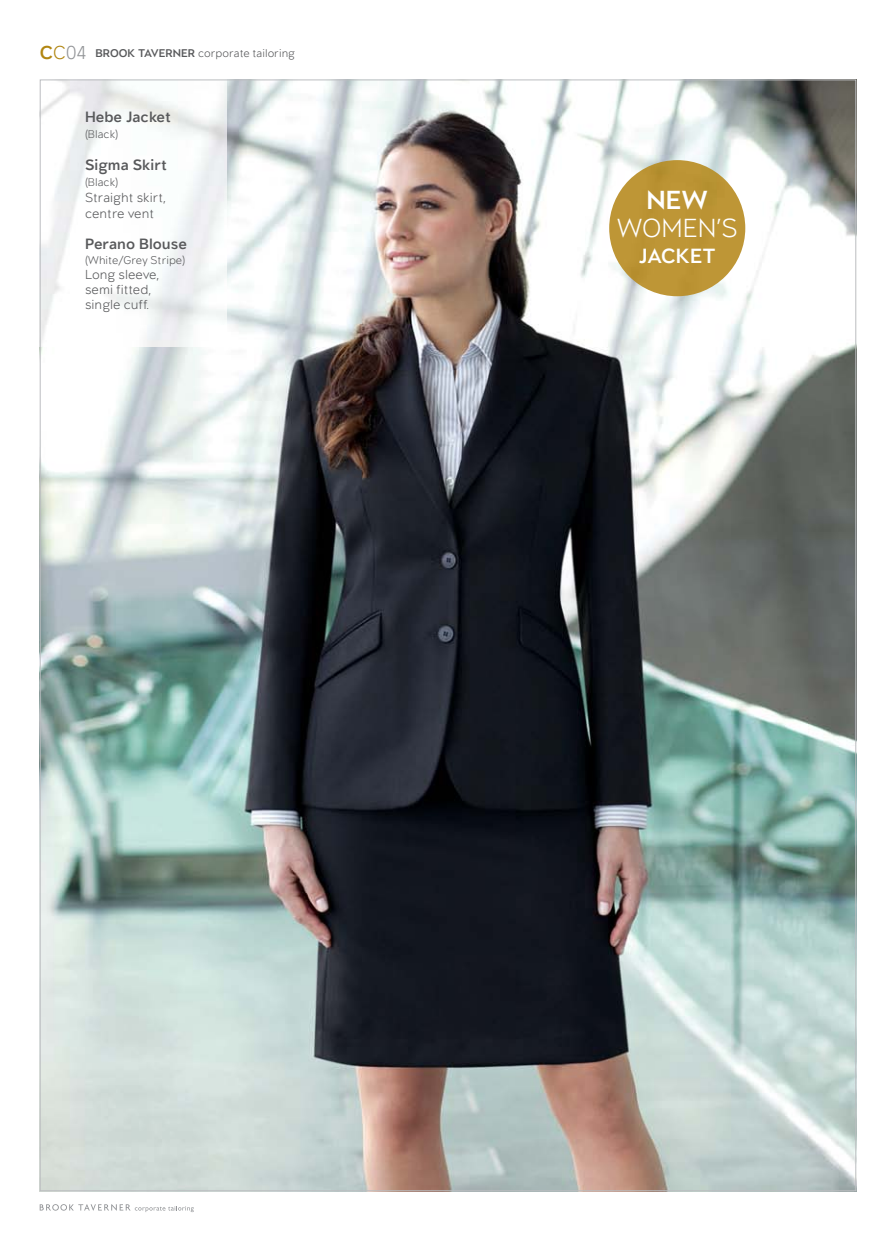
<style>
.page{position:relative;width:896px;height:1248px;background:#fff}
.page>*{position:absolute;margin:0;border:0;box-sizing:border-box;transform-origin:0 0}
.t1{font:300 28px "Littera Plain";color:#fff}
.t2{font:500 28px "Littera Plain";color:#fff}
.t3{font:500 22px "Littera Plain";color:#fff}
.t4{font:500 16px "Littera Plain";color:#58595b}
.t5{font:300 14px/15px "Littera Plain";color:#58595b}
.t6{font:300 12px "Littera Plain";color:#58595b}
.s1{font-weight:500;font-size:20px;color:#b18611}
.s2{font-size:20px;color:#b18611}
.s3{font-size:20px;color:#939598}
.s4{font-weight:500}
</style>
<div class="page">
<img style="left:42px;top:81px;width:812px;height:1108px">
<svg style="left:40px;top:1204px;width:154px;height:7px"></svg>
<img style="left:42px;top:81px;width:185px;height:265px">
<img style="left:609px;top:160px;width:136px;height:136px">
<p class="t6" style="left:40px;top:49px;width:257px"><span class="s1">C</span><span class="s2">C</span><span class="s3">04</span> <span class="s4">BROOK TAVERNER</span> corporate tailoring</p>
<h3 class="t4" style="left:85px;top:107px;width:88px">Hebe Jacket</h3>
<p class="t6" style="left:85px;top:130px;width:35px">(Black)</p>
<h3 class="t4" style="left:85px;top:155px;width:84px">Sigma Skirt</h3>
<p class="t6" style="left:85px;top:178px;width:35px">(Black)</p>
<p class="t5" style="left:85px;top:191px;width:82px;line-height:16px">Straight skirt, centre vent</p>
<h3 class="t4" style="left:85px;top:234px;width:103px">Perano Blouse</h3>
<p class="t6" style="left:85px;top:256px;width:102px">(White/Grey Stripe)</p>
<p class="t5" style="left:85px;top:268px;width:76px">Long sleeve, semi fitted, single cuff.</p>
<h1 class="t2" style="left:646px;top:183px;width:63px">NEW</h1>
<h1 class="t1" style="left:616px;top:218px;width:123px">WOMEN’S</h1>
<h2 class="t3" style="left:639px;top:242px;width:78px">JACKET</h2>
</div>
